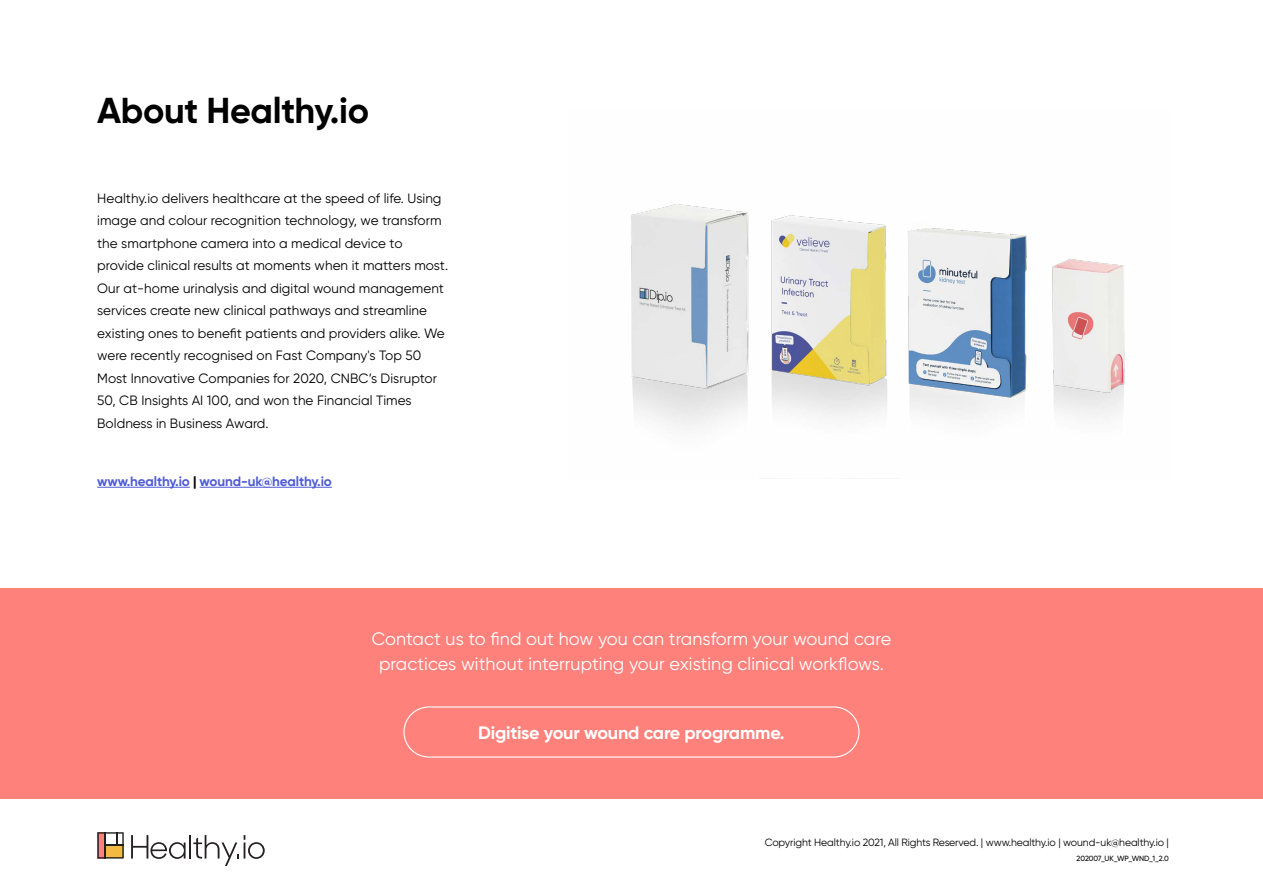
<style>
.page{position:relative;width:1263px;height:893px;background:#fff}
.page>*{position:absolute;margin:0;border:0;box-sizing:border-box;transform-origin:0 0}
.t1{font:700 36px "Gilroy";letter-spacing:-.01em;color:#000}
.t2{font:18px/25.5px "Gilroy";letter-spacing:.005em;color:#fff;text-align:center}
.t3{font:700 18px "Gilroy";letter-spacing:-.01em;color:#fff}
.t4{font:13.5px/22.5px "Gilroy";letter-spacing:.005em;color:#000}
.t5{font:700 13.5px "Gilroy";letter-spacing:-.01em;color:#4f5cd6}
.t6{font:10.5px "Gilroy";letter-spacing:-.01em;color:#000}
.t7{font:500 7.5px "Gilroy";letter-spacing:-.01em;color:#000}
.s1{color:#000}
</style>
<div class="page">
<div style="left:0;top:588px;width:1263px;height:210px;background:#fe817b"></div>
<div style="left:403px;top:706px;width:456px;height:52px;border:1px solid #fff;border-radius:25px"></div>
<hr style="left:97px;top:487px;width:93px;height:1px;background:#4f5cd6">
<hr style="left:200px;top:487px;width:132px;height:1px;background:#4f5cd6">
<img style="left:631px;top:204px;width:494px;height:226px">
<svg style="left:131px;top:835px;width:55px;height:24px"></svg>
<hr style="left:189px;top:835px;width:2px;height:23px;background:#241f21">
<svg style="left:193px;top:835px;width:72px;height:31px"></svg>
<svg style="left:97px;top:832px;width:27px;height:26px"></svg>
<h1 class="t1" style="left:97px;top:88px;width:273px">About Healthy i o.</h1>
<p class="t4" style="left:97px;top:187px;width:352px">Healthyi o. delivers healthcare at the speed of life. Using image and colour recognition technology, we transform the smartphone camera into a medical device to provide clinical results at moments when it matters most.<br>Our at-home urinalysis and digital wound management services create new clinical pathways and streamline existing ones to benefit patients and providers alike. We were recently recognised on Fast Companys' Top 50<br>Most Innovative Companies for 2020, CNBC s’ Disruptor 50, CB Insights AI 100, and won the Financial Times Boldness in Business Award.</p>
<p class="t5" style="left:97px;top:473px;width:236px">www.healthy i o. <span class="s1">|</span> wound-uk@healthy i o.</p>
<h2 class="t2" style="left:372px;top:626px;width:521px">Contact us to find out how you can transform your wound care practices without interrupting your existing clinical workflows.</h2>
<h2 class="t3" style="left:478px;top:722px;width:308px">Digitise your wound care programme.</h2>
<p class="t6" style="left:765px;top:836px;width:406px">Copyright Healthyi o. 2021, All Rights Reserved. | www.healthyi o. | wound-uk@healthyi o. |</p>
<p class="t7" style="left:1077px;top:854px;width:94px">202007_UK_WP_WND _1_ 2.0</p>
</div>
